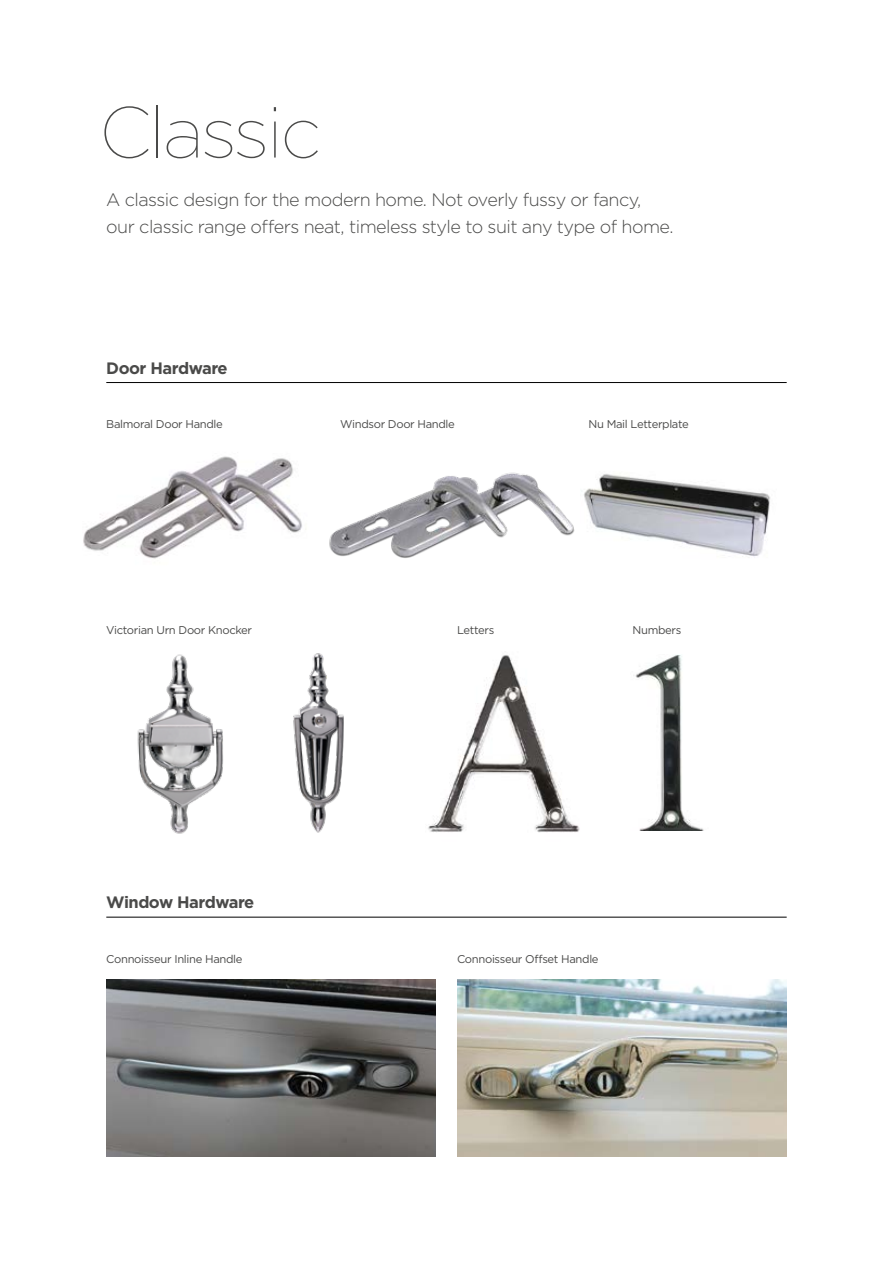
<style>
.page{position:relative;width:893px;height:1263px;background:#fff}
.page>*{position:absolute;margin:0;border:0;box-sizing:border-box;transform-origin:0 0}
.t1{font:100 72px "Gotham";letter-spacing:-.03em;color:#4a4a49}
.t2{font:300 18px/27px "Gotham";letter-spacing:-.03em;color:#4a4a49}
.t3{font:700 16.5px "Gotham";letter-spacing:-.03em;color:#4a4a49}
.t4{font:11.25px "Gotham";letter-spacing:-.03em;color:#4a4a49}
</style>
<div class="page">
<img style="left:83px;top:456px;width:197px;height:103px">
<img style="left:137px;top:654px;width:86px;height:180px">
<img style="left:293px;top:653px;width:51px;height:180px">
<img style="left:608px;top:474px;width:162px;height:83px">
<img style="left:428px;top:655px;width:152px;height:178px">
<img style="left:633px;top:655px;width:71px;height:176px">
<img style="left:106px;top:979px;width:330px;height:178px">
<img style="left:457px;top:979px;width:330px;height:178px">
<hr style="left:106px;top:382px;width:681px;height:1px;background:#000">
<hr style="left:106px;top:917px;width:681px;height:1px;background:#000">
<img style="left:280px;top:458px;width:328px;height:100px">
<h1 class="t1" style="left:99px;top:88px;width:223px">Classic</h1>
<h2 class="t2" style="left:106px;top:186px;width:569px">A classic design for the modern home. Not overly fussy or fancy, our classic range offers neat, timeless style to suit any type of home.</h2>
<h3 class="t3" style="left:106px;top:357px;width:123px">Door Hardware</h3>
<p class="t4" style="left:106px;top:417px;width:118px">Balmoral Door Handle</p>
<p class="t4" style="left:340px;top:417px;width:116px">Windsor Door Handle</p>
<p class="t4" style="left:588px;top:417px;width:102px">Nu Mail Letterplate</p>
<p class="t4" style="left:106px;top:623px;width:147px">Victorian Urn Door Knocker</p>
<p class="t4" style="left:457px;top:623px;width:39px">Letters</p>
<p class="t4" style="left:632px;top:623px;width:50px">Numbers</p>
<h3 class="t3" style="left:106px;top:891px;width:150px">Window Hardware</h3>
<p class="t4" style="left:106px;top:951px;width:138px">Connoisseur Inline Handle</p>
<p class="t4" style="left:457px;top:951px;width:143px">Connoisseur Offset Handle</p>
</div>
